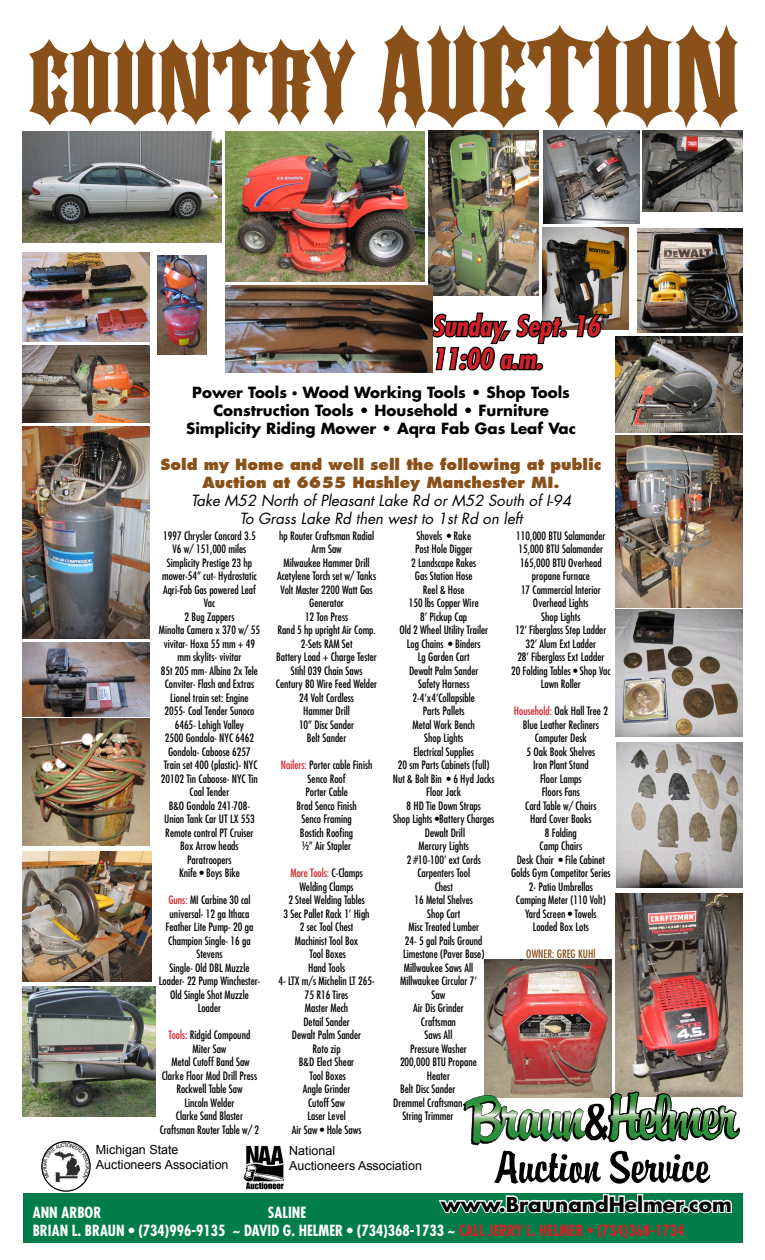
<style>
.page{position:relative;width:765px;height:1260px;background:#fff}
.page>*{position:absolute;margin:0;border:0;box-sizing:border-box;transform-origin:0 0}
.t1{font:86.25px "Ironwood";color:#895019;scale:1.5 1}
.t2{font:italic 700 condensed 27.5px/33px "Futura";color:#d2232a}
.t3{font:700 20px "Futura";color:#000}
.t4{font:700 15px/18px "Futura";color:#000;text-align:center}
.t5{font:700 condensed 15px/18px "Futura";color:#fff}
.t6{font:italic 15px/18px "Futura";color:#000;text-align:center}
.t7{font:800 15px/18px "Futura";color:#895019;text-align:center}
.t8{font:12.5px/15px "Arial";color:#000}
.t9{font:condensed 11.25px/13.5px "Futura";color:#000;text-align:center}
.t10{font:condensed 11.25px "Futura";color:#895019}
.s1{font-size:103px}
.s2{font-family:"Times"}
.s3{color:#d2232a}
</style>
<div class="page">
<img style="left:615px;top:894px;width:127px;height:202px">
<svg style="left:428px;top:130px;width:315px;height:5px"></svg>
<div style="left:23px;top:1193px;width:720px;height:50px;background:#007d49"></div>
<svg style="left:438px;top:1193px;width:294px;height:21px"></svg>
<svg style="left:42px;top:1142px;width:48px;height:49px"></svg>
<img style="left:42px;top:1142px;width:48px;height:44px">
<div style="left:41px;top:1141px;width:50px;height:51px;border:1px solid #000;border-radius:50%"></div>
<img style="left:243px;top:1145px;width:41px;height:45px">
<img style="left:22px;top:252px;width:128px;height:89px">
<img style="left:22px;top:986px;width:134px;height:131px">
<img style="left:22px;top:718px;width:128px;height:127px">
<img style="left:615px;top:609px;width:127px;height:127px">
<img style="left:22px;top:851px;width:129px;height:130px">
<img style="left:22px;top:346px;width:128px;height:77px">
<img style="left:484px;top:959px;width:127px;height:132px">
<img style="left:643px;top:131px;width:99px;height:81px">
<img style="left:544px;top:131px;width:96px;height:92px">
<img style="left:617px;top:742px;width:125px;height:146px">
<img style="left:543px;top:228px;width:86px;height:102px">
<img style="left:615px;top:337px;width:127px;height:95px">
<img style="left:615px;top:436px;width:127px;height:171px">
<img style="left:225px;top:131px;width:200px;height:151px">
<img style="left:158px;top:256px;width:49px;height:99px">
<img style="left:638px;top:228px;width:104px;height:105px">
<img style="left:428px;top:131px;width:110px;height:165px">
<img style="left:22px;top:131px;width:200px;height:112px">
<img style="left:226px;top:285px;width:207px;height:87px">
<img style="left:22px;top:643px;width:128px;height:73px">
<img style="left:22px;top:427px;width:128px;height:212px">
<svg style="left:463px;top:1091px;width:277px;height:54px"></svg>
<svg style="left:494px;top:1151px;width:107px;height:33px"></svg>
<svg style="left:610px;top:1151px;width:100px;height:33px"></svg>
<div style="left:559px;top:330px;width:8px;height:8px;border:2px solid #000;border-radius:50%"></div>
<svg style="left:575px;top:312px;width:29px;height:26px"></svg>
<svg style="left:431px;top:302px;width:133px;height:71px"></svg>
<div style="left:535px;top:363px;width:8px;height:8px;border:2px solid #000;border-radius:50%"></div>
<h1 class="t1" style="left:28px;top:28px;width:435px">COUNTRY <span class="s1">AUCTION</span></h1>
<h2 class="t2" style="left:432px;top:309px;width:169px">Sunday, Sept. 16<br>11:00 a.m.</h2>
<h3 class="t4" style="left:186px;top:383px;width:391px">Power Tools <span class="s2">•</span> Wood Working Tools • Shop Tools<br>Construction Tools • Household • Furniture<br>Simplicity Riding Mower • Aqra Fab Gas Leaf Vac</h3>
<h3 class="t7" style="left:161px;top:456px;width:443px">Sold my Home and well sell the following at public<br>Auction at 6655 Hashley Manchester MI.</h3>
<h3 class="t6" style="left:191px;top:491px;width:382px">Take M52 North of Pleasant Lake Rd or M52 South of I-94<br>To Grass Lake Rd then west to 1st Rd on left</h3>
<p class="t9" style="left:159px;top:529px;width:103px">1997 Chrysler Concord 3.5<br>V6 w/ 151,000 miles<br>Simplicity Prestige 23 hp mower-54” cut- Hydrostatic<br>Aqri-Fab Gas powered Leaf<br>Vac<br>2 Bug Zappers<br>Minolta Camera x 370 w/ 55 vivitar- Hoxa 55 mm + 49 mm skylits- vivitar<br>85t 205 mm- Albina 2x Tele<br>Conviter- Flash and Extras<br>Lionel train set: Engine<br>2055- Coal Tender Sunoco<br>6465- Lehigh Valley<br>2500 Gondola- NYC 6462<br>Gondola- Caboose 6257<br>Train set 400 (plastic)- NYC<br>20102 Tin Caboose- NYC Tin<br>Coal Tender<br>B&amp;O Gondola 241∙708-<br>Union Tank Car UT LX 553<br>Remote control PT Cruiser<br>Box Arrow heads<br>Paratroopers<br>Knife • Boys Bike</p>
<p class="t9" style="left:159px;top:894px;width:103px"><span class="s3">Guns:</span> MI Carbine 30 cal universal- 12 ga Ithaca<br>Feather Lite Pump- 20 ga<br>Champion Single- 16 ga<br>Stevens<br>Single- Old DBL Muzzle<br>Loader- 22 Pump Winchester-<br>Old Single Shot Muzzle<br>Loader</p>
<p class="t9" style="left:160px;top:1029px;width:101px"><span class="s3">Tools:</span> Ridgid Compound<br>Miter Saw<br>Metal Cutoff Band Saw<br>Clarke Floor Mod Drill Press<br>Rockwell Table Saw<br>Lincoln Welder<br>Clarke Sand Blaster<br>Craftsman Router Table w/ 2</p>
<p class="t9" style="left:276px;top:529px;width:103px">hp Router Craftsman Radial<br>Arm Saw<br>Milwaukee Hammer Drill<br>Acetylene Torch set w/ Tanks<br>Volt Master 2200 Watt Gas<br>Generator<br>12 Ton Press<br>Rand 5 hp upright Air Comp.<br>2-Sets RAM Set<br>Battery Load + Charge Tester<br>Stihl 039 Chain Saws<br>Century 80 Wire Feed Welder<br>24 Volt Cordless<br>Hammer Drill<br>10” Disc Sander<br>Belt Sander</p>
<p class="t9" style="left:281px;top:759px;width:93px"><span class="s3">Nailers:</span> Porter cable Finish<br>Senco Roof<br>Porter Cable<br>Brad Senco Finish<br>Senco Framing<br>Bostich Roofing<br>½” Air Stapler</p>
<p class="t9" style="left:278px;top:867px;width:98px"><span class="s3">More Tools:</span> C-Clamps<br>Welding Clamps<br>2 Steel Welding Tables<br>3 Sec Pallet Rack 1’ High<br>2 sec Tool Chest<br>Machinist Tool Box<br>Tool Boxes<br>Hand Tools<br>4- LTX m/s Michelin LT 265-<br>75 R16 Tires<br>Master Mech<br>Detail Sander<br>Dewalt Palm Sander<br>Roto zip<br>B&amp;D Elect Shear<br>Tool Boxes<br>Angle Grinder<br>Cutoff Saw<br>Laser Level<br>Air Saw • Hole Saws</p>
<p class="t9" style="left:416px;top:529px;width:56px">Shovels • Rake</p>
<p class="t9" style="left:415px;top:543px;width:59px">Post Hole Digger</p>
<p class="t9" style="left:411px;top:556px;width:67px">2 Landscape Rakes</p>
<p class="t9" style="left:415px;top:570px;width:59px">Gas Station Hose</p>
<p class="t9" style="left:423px;top:583px;width:43px">Reel &amp; Hose</p>
<p class="t9" style="left:409px;top:597px;width:71px">150 lbs Copper Wire</p>
<p class="t9" style="left:420px;top:610px;width:48px">8’ Pickup Cap</p>
<p class="t9" style="left:399px;top:624px;width:90px">Old 2 Wheel Utility Trailer</p>
<p class="t9" style="left:407px;top:637px;width:75px">Log Chains • Binders</p>
<p class="t9" style="left:418px;top:651px;width:53px">Lg Garden Cart</p>
<p class="t9" style="left:409px;top:664px;width:71px">Dewalt Palm Sander</p>
<p class="t9" style="left:418px;top:678px;width:53px">Safety Harness</p>
<p class="t9" style="left:413px;top:691px;width:64px">2-4’x4’Collapsible</p>
<p class="t9" style="left:423px;top:705px;width:43px">Parts Pallets</p>
<p class="t9" style="left:412px;top:718px;width:64px">Metal Work Bench</p>
<p class="t9" style="left:424px;top:732px;width:41px">Shop Lights</p>
<p class="t9" style="left:414px;top:745px;width:62px">Electrical Supplies</p>
<p class="t9" style="left:398px;top:759px;width:93px">20 sm Parts Cabinets (full)</p>
<p class="t9" style="left:393px;top:772px;width:103px">Nut &amp; Bolt Bin • 6 Hyd Jacks</p>
<p class="t9" style="left:426px;top:786px;width:36px">Floor Jack</p>
<p class="t9" style="left:407px;top:799px;width:76px">8 HD Tie Down Straps</p>
<p class="t9" style="left:393px;top:813px;width:102px">Shop Lights •Battery Charges</p>
<p class="t9" style="left:425px;top:826px;width:42px">Dewalt Drill</p>
<p class="t9" style="left:418px;top:840px;width:52px">Mercury Lights</p>
<p class="t9" style="left:407px;top:853px;width:76px">2 #10-100’ ext Cords</p>
<p class="t9" style="left:417px;top:867px;width:54px">Carpenters Tool</p>
<p class="t9" style="left:435px;top:880px;width:20px">Chest</p>
<p class="t9" style="left:414px;top:894px;width:60px">16 Metal Shelves</p>
<p class="t9" style="left:427px;top:907px;width:35px">Shop Cart</p>
<p class="t9" style="left:408px;top:921px;width:72px">Misc Treated Lumber</p>
<p class="t9" style="left:405px;top:934px;width:79px">24- 5 gal Pails Ground</p>
<p class="t9" style="left:403px;top:948px;width:83px">Limestone (Paver Base)</p>
<p class="t9" style="left:404px;top:961px;width:71px">Millwaukee Saws All</p>
<p class="t9" style="left:400px;top:975px;width:78px">Millwaukee Circular 7’</p>
<p class="t9" style="left:432px;top:988px;width:15px">Saw</p>
<p class="t9" style="left:413px;top:1002px;width:52px">Air Dis Grinder</p>
<p class="t9" style="left:421px;top:1015px;width:37px">Craftsman</p>
<p class="t9" style="left:425px;top:1029px;width:29px">Saws All</p>
<p class="t9" style="left:410px;top:1042px;width:58px">Pressure Washer</p>
<p class="t9" style="left:400px;top:1056px;width:78px">200,000 BTU Propane</p>
<p class="t9" style="left:427px;top:1069px;width:25px">Heater</p>
<p class="t9" style="left:400px;top:1083px;width:57px">Belt Disc Sander</p>
<p class="t9" style="left:393px;top:1096px;width:71px">Dremmel Craftsman</p>
<p class="t9" style="left:402px;top:1110px;width:53px">String Trimmer</p>
<p class="t8" style="left:96px;top:1142px;width:134px">Michigan State<br>Auctioneers Association</p>
<p class="t8" style="left:289px;top:1143px;width:134px">National<br>Auctioneers Association</p>
<p class="t9" style="left:511px;top:529px;width:101px">110,000 BTU Salamander<br>15,000 BTU Salamander<br>165,000 BTU Overhead propane Furnace<br>17 Commercial Interior<br>Overhead Lights<br>Shop Lights<br>12’ Fiberglass Step Ladder<br>32’ Alum Ext Ladder<br>28’ Fiberglass Ext Ladder<br>20 Folding Tables • Shop Vac<br>Lawn Roller</p>
<p class="t9" style="left:511px;top:705px;width:101px"><span class="s3">Household:</span> Oak Hall Tree 2<br>Blue Leather Recliners<br>Computer Desk<br>5 Oak Book Shelves<br>Iron Plant Stand<br>Floor Lamps<br>Floors Fans<br>Card Table w/ Chairs<br>Hard Cover Books<br>8 Folding<br>Camp Chairs<br>Desk Chair • File Cabinet<br>Golds Gym Competitor Series<br>2- Patio Umbrellas<br>Camping Meter (110 Volt)<br>Yard Screen • Towels<br>Loaded Box Lots</p>
<p class="t10" style="left:526px;top:947px;width:12px">Owner</p>
<p class="t10" style="left:552px;top:947px;width:45px">: Greg Kuhl</p>
<h3 class="t3" style="left:441px;top:1190px;width:292px">www.BraunandHelmer.com</h3>
<h3 class="t5" style="left:33px;top:1203px;width:70px">ANN ARBOR</h3>
<h3 class="t5" style="left:33px;top:1203px;width:653px;text-indent:235px">SALINE<br>BRIAN L. BRAUN • (734)996-9135 ~ DAVID G. HELMER • (734)368-1733 ~ <span class="s3">CALL JERRY L. HELMER • (734)368-1734</span></h3>
</div>
